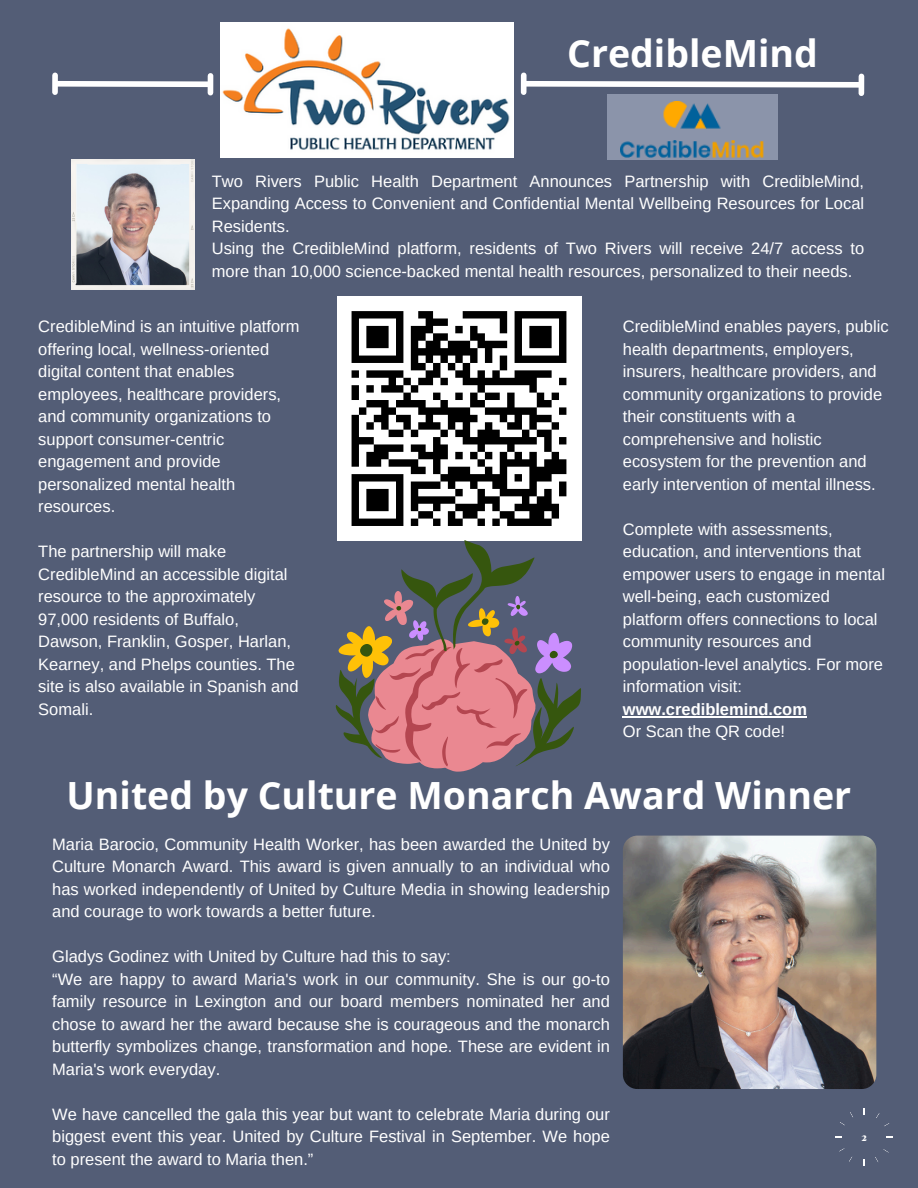
<style>
.page{position:relative;width:918px;height:1188px;background:#535d76}
.page>*{position:absolute;margin:0;border:0;box-sizing:border-box;transform-origin:0 0}
.t1{font:700 37.5px "Open Sans";color:#fff}
.t2{font:16.5px/22.5px "Arimo";color:#fff}
.t3{font:11.1px "Berkshire Swash";color:#fff}
.s1{font-weight:700}
</style>
<div class="page">
<svg style="left:520px;top:78px;width:345px;height:12px"></svg>
<div style="left:521px;top:75px;width:6px;height:17px;background:#fff"></div>
<div style="left:859px;top:76px;width:5px;height:17px;background:#fff"></div>
<svg style="left:58px;top:78px;width:156px;height:12px"></svg>
<div style="left:52px;top:75px;width:6px;height:17px;background:#fff"></div>
<div style="left:208px;top:76px;width:5px;height:17px;background:#fff"></div>
<svg style="left:839px;top:1148px;width:13px;height:14px"></svg>
<svg style="left:876px;top:1113px;width:14px;height:14px"></svg>
<svg style="left:840px;top:1112px;width:13px;height:14px"></svg>
<svg style="left:875px;top:1149px;width:14px;height:13px"></svg>
<img style="left:71px;top:160px;width:123px;height:129px">
<img style="left:220px;top:22px;width:294px;height:135px">
<img style="left:623px;top:836px;width:253px;height:253px;border-radius:15px">
<div style="left:607px;top:94px;width:171px;height:66px;background:#8b94aa"></div>
<img style="left:620px;top:101px;width:143px;height:56px">
<div style="left:337px;top:296px;width:244px;height:245px;background:#fff"></div>
<svg style="left:351px;top:311px;width:216px;height:215px"></svg>
<svg style="left:425px;top:766px;width:52px;height:6px"></svg>
<svg style="left:336px;top:540px;width:245px;height:226px"></svg>
<hr style="left:623px;top:716px;width:184px;height:1px;background:#fff">
<p class="t1" style="left:567px;top:27px;width:252px">CredibleMind</p>
<p class="t2" style="left:212px;top:170px;width:654px;text-align:justify">Two Rivers Public Health Department Announces Partnership with CredibleMind, Expanding Access to Convenient and Confidential Mental Wellbeing Resources for Local Residents.</p>
<p class="t2" style="left:212px;top:237px;width:654px">Using the CredibleMind platform, residents of Two Rivers will receive 24/7 access to more than 10,000 science-backed mental health resources, personalized to their needs.</p>
<p class="t2" style="left:38px;top:315px;width:263px">CredibleMind is an intuitive platform offering local, wellness-oriented digital content that enables employees, healthcare providers, and community organizations to support consumer-centric engagement and provide personalized mental health resources.</p>
<h1 class="t2" style="left:38px;top:540px;width:262px">The partnership will make<br>CredibleMind an accessible digital resource to the approximately<br>97,000 residents of Buffalo,<br>Dawson, Franklin, Gosper, Harlan,<br>Kearney, and Phelps counties. The site is also available in Spanish and<br>Somali.</h1>
<p class="t2" style="left:623px;top:315px;width:267px">CredibleMind enables payers, public health departments, employers, insurers, healthcare providers, and community organizations to provide their constituents with a comprehensive and holistic ecosystem for the prevention and early intervention of mental illness.</p>
<p class="t2" style="left:623px;top:518px;width:264px">Complete with assessments, education, and interventions that empower users to engage in mental well-being, each customized platform offers connections to local community resources and population-level analytics. For more information visit: <span class="s1">www.crediblemind.com</span></p>
<p class="t2" style="left:623px;top:720px;width:164px">Or Scan the QR code!</p>
<p class="t1" style="left:67px;top:769px;width:786px">United by Culture Monarch Award Winner</p>
<p class="t2" style="left:52px;top:833px;width:559px;text-align:justify">Maria Barocio, Community Health Worker, has been awarded the United by Culture Monarch Award. This award is given annually to an individual who has worked independently of United by Culture Media in showing leadership and courage to work towards a better future.</p>
<p class="t2" style="left:52px;top:945px;width:400px">Gladys Godinez with United by Culture had this to say:</p>
<p class="t2" style="left:52px;top:968px;width:559px;text-align:justify">“We are happy to award Maria's work in our community. She is our go-to family resource in Lexington and our board members nominated her and chose to award her the award because she is courageous and the monarch butterfly symbolizes change, transformation and hope. These are evident in Maria's work everyday.</p>
<p class="t2" style="left:52px;top:1103px;width:559px;text-align:justify">We have cancelled the gala this year but want to celebrate Maria during our biggest event this year. United by Culture Festival in September. We hope to present the award to Maria then.”</p>
<p class="t3" style="left:862px;top:1130px;width:7px">2</p>
</div>
